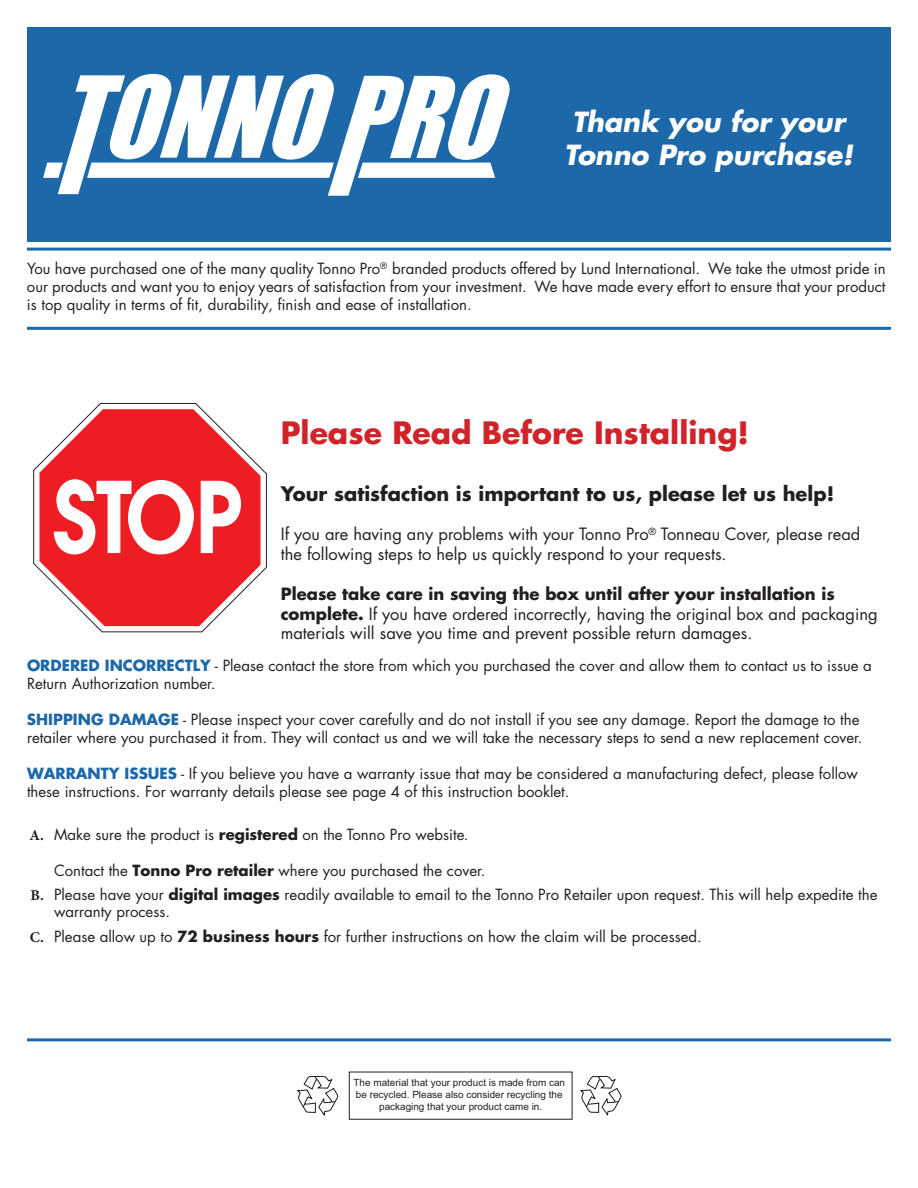
<style>
.page{position:relative;width:918px;height:1188px;background:#fff}
.page>*{position:absolute;margin:0;border:0;box-sizing:border-box;transform-origin:0 0}
.t1{font:700 30px "Futura LT Pro";color:#d1232a}
.t2{font:italic 700 27px/32.4px "Futura LT Pro";color:#fff}
.t3{font:700 19.5px "Futura LT Pro";color:#231f20}
.t4{font:16.5px/19.8px "Futura LT Pro";color:#231f20}
.Body_Text{font:15px/18px "Futura LT Pro";color:#231f20}
.t5{font:9.9px/12px "Arial";color:#231f20;text-align:center}
.s1{font-weight:700}
.s2{font-weight:700;color:#1c68a9}
.s3{font-family:"Minion Pro";font-weight:700}
.s4{font-family:"Minion Pro"}
</style>
<div class="page">
<div style="left:27px;top:27px;width:864px;height:214px;background:#1c68a9"></div>
<svg style="left:43px;top:74px;width:467px;height:122px"></svg>
<hr style="left:27px;top:248px;width:864px;height:3px;background:#1c68a9">
<svg style="left:33px;top:403px;width:234px;height:229px"></svg>
<svg style="left:40px;top:409px;width:221px;height:217px;fill:#ee1d23"></svg>
<svg style="left:54px;top:480px;width:187px;height:74px"></svg>
<hr style="left:27px;top:327px;width:864px;height:3px;background:#1c68a9">
<hr style="left:27px;top:1038px;width:864px;height:3px;background:#1c68a9">
<svg style="left:297px;top:1076px;width:41px;height:40px"></svg>
<svg style="left:580px;top:1076px;width:41px;height:40px"></svg>
<p class="t2" style="left:564px;top:105px;width:290px">Thank you for your<br>Tonno Pro purchase!</p>
<p class="Body_Text" style="left:27px;top:259px;width:860px;text-align:justify">You have purchased one of the many quality Tonno Pro<sup>®</sup> branded products offered by Lund International. We take the utmost pride in our products and want you to enjoy years of satisfaction from your investment. We have made every effort to ensure that your product is top quality in terms of fit, durability, finish and ease of installation.</p>
<p class="t1" style="left:281px;top:409px;width:470px">Please Read Before Installing!</p>
<p class="t3" style="left:281px;top:479px;width:555px">Your satisfaction is important to us, please let us help!</p>
<p class="t4" style="left:281px;top:524px;width:581px">If you are having any problems with your Tonno Pro<sup>®</sup> Tonneau Cover, please read the following steps to help us quickly respond to your requests.</p>
<p class="t4" style="left:281px;top:584px;width:598px"><span class="s1">Please take care in saving the box until after your installation is complete.</span> If you have ordered incorrectly, having the original box and packaging materials will save you time and prevent possible return damages.</p>
<p class="Body_Text" style="left:27px;top:656px;width:846px"><span class="s2">ORDERED INCORRECTLY</span> - Please contact the store from which you purchased the cover and allow them to contact us to issue a<br>Return Authorization number.</p>
<p class="Body_Text" style="left:27px;top:710px;width:837px"><span class="s2">SHIPPING DAMAGE</span> - Please inspect your cover carefully and do not install if you see any damage. Report the damage to the retailer where you purchased it from. They will contact us and we will take the necessary steps to send a new replacement cover.</p>
<p class="Body_Text" style="left:27px;top:764px;width:833px"><span class="s2">WARRANTY ISSUES</span> - If you believe you have a warranty issue that may be considered a manufacturing defect, please follow these instructions. For warranty details please see page 4 of this instruction booklet.</p>
<p class="Body_Text" style="left:29px;top:825px;width:440px"><span class="s3">A.</span> Make sure the product is <span class="s1">registered</span> on the Tonno Pro website<span class="s4">.</span></p>
<p class="Body_Text" style="left:30px;top:857px;width:849px;line-height:24.8px;text-indent:24px">Contact the <span class="s1">Tonno Pro retailer</span> where you purchased the cover.<br><span class="s3">B.</span> Please have your <span class="s1">digital images</span> readily available to email to the Tonno Pro Retailer upon request. This will help expedite the</p>
<p class="Body_Text" style="left:30px;top:899px;width:673px;line-height:24.8px;text-indent:24px">warranty process.<br><span class="s3">C.</span> Please allow up to <span class="s1">72 business hours</span> for further instructions on how the claim will be processed.</p>
<p class="t5" style="left:354px;top:1076px;width:213px">The material that your product is made from can be recycled. Please also consider recycling the packaging that your product came in.</p>
</div>
